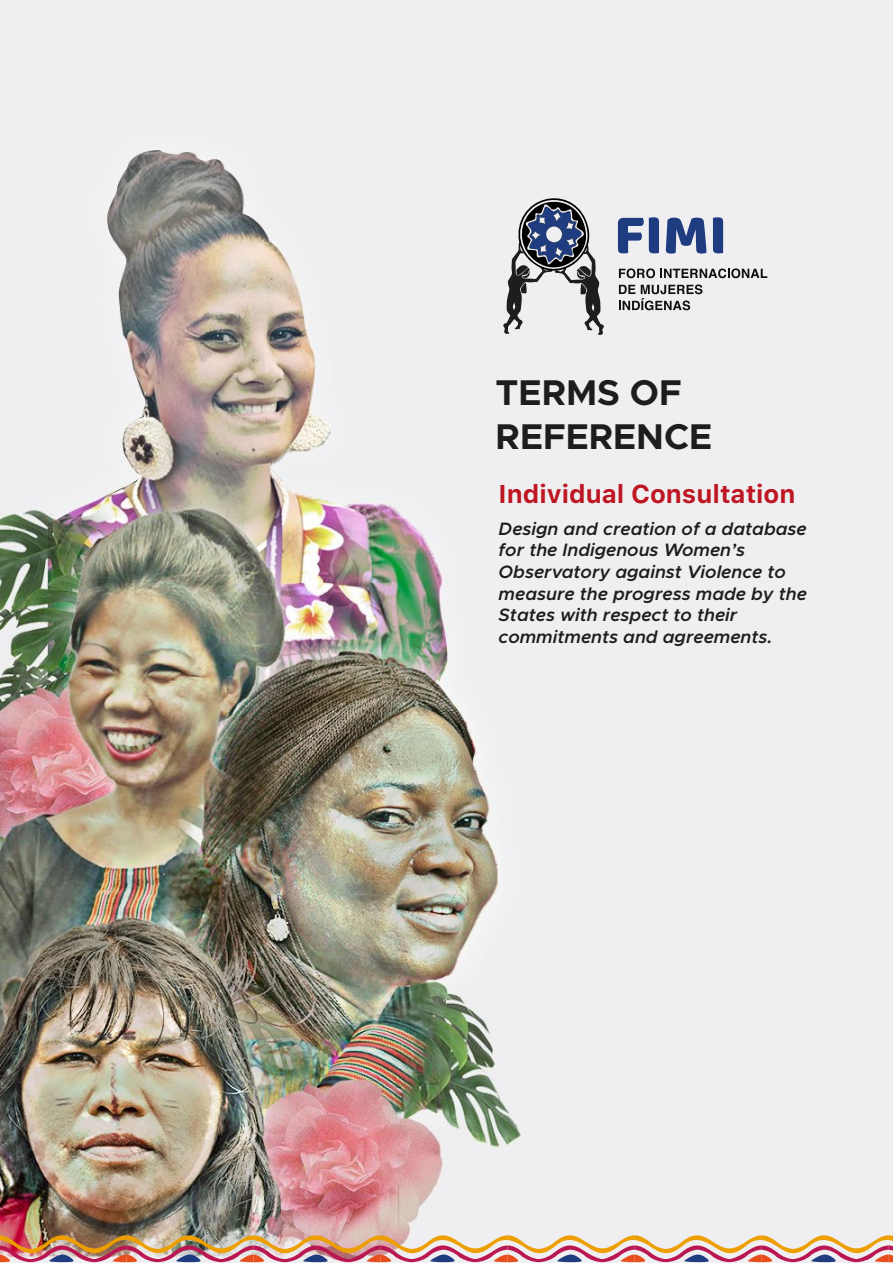
<style>
.page{position:relative;width:893px;height:1263px;background:#fff}
.page>*{position:absolute;margin:0;border:0;box-sizing:border-box;transform-origin:0 0}
.t1{font:700 36px/43.2px "Metropolis";color:#1d1d1b}
.t2{font:700 25.65px "Galvji";color:#be1622}
.t3{font:italic 600 18px/21.6px "Metropolis";color:#1d1d1b}
</style>
<div class="page">
<div style="left:0;top:0;width:893px;height:1262px;background:#efeff1"></div>
<img style="left:0;top:150px;width:589px;height:1113px">
<svg style="left:619px;top:268px;width:148px;height:10px"></svg>
<svg style="left:619px;top:284px;width:83px;height:26px"></svg>
<svg style="left:618px;top:217px;width:41px;height:36px"></svg>
<svg style="left:666px;top:218px;width:40px;height:36px"></svg>
<svg style="left:713px;top:217px;width:10px;height:36px"></svg>
<svg style="left:503px;top:196px;width:101px;height:139px"></svg>
<img style="left:0;top:1233px;width:893px;height:29px">
<h1 class="t1" style="left:496px;top:371px;width:218px">TERMS OF<br>REFERENCE</h1>
<h2 class="t2" style="left:499px;top:478px;width:298px">Individual Consultation</h2>
<p class="t3" style="left:499px;top:518px;width:310px">Design and creation of a database for the Indigenous Women’s<br>Observatory against Violence to measure the progress made by the<br>States with respect to their commitments and agreements.</p>
</div>
